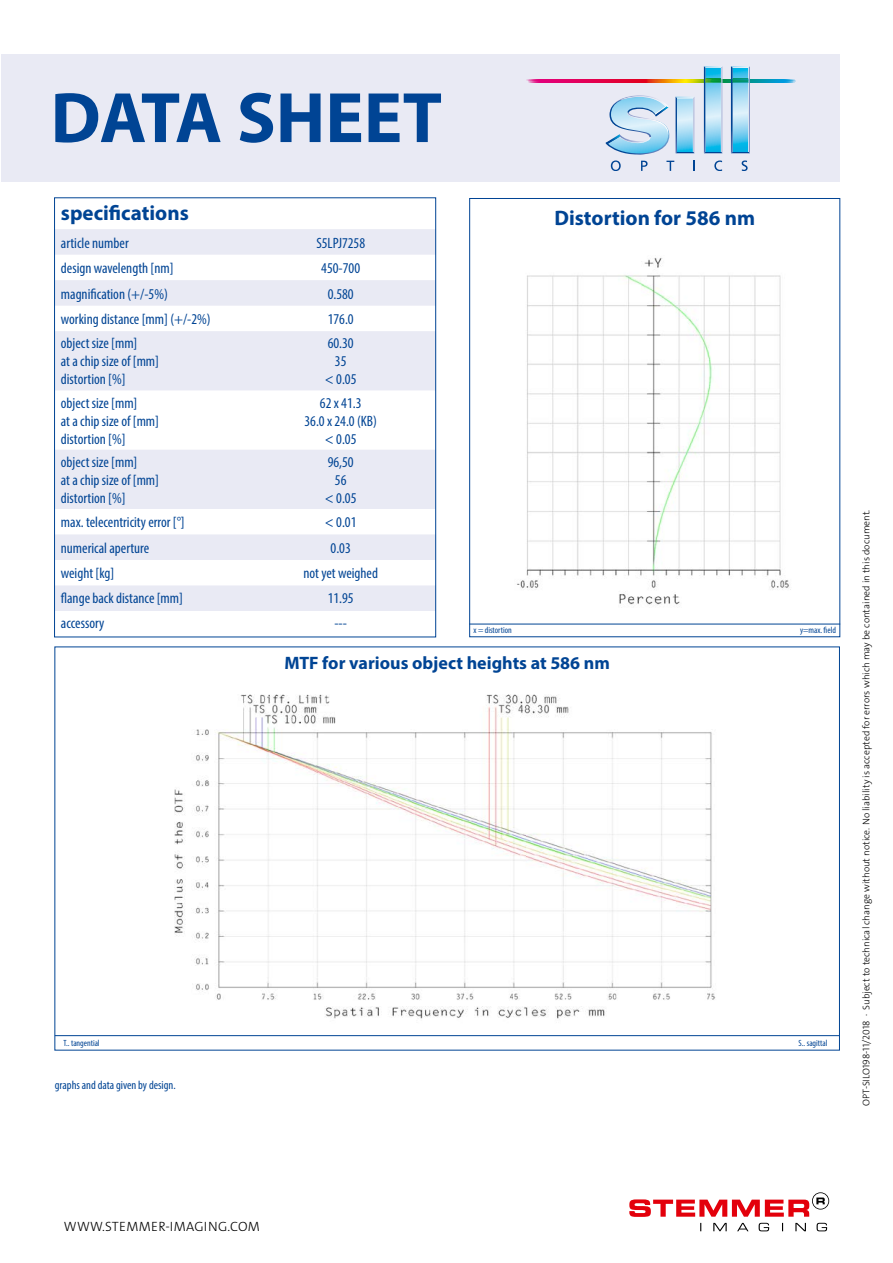
<style>
.page{position:relative;width:893px;height:1263px;background:#fff}
.page>*{position:absolute;margin:0;border:0;box-sizing:border-box;transform-origin:0 0}
.t1{font:700 72px "Myriad Pro";color:#004494}
.t2{font:700 21px "Myriad Pro";color:#004494}
.t3{font:700 18px "Myriad Pro";color:#004494}
.t4{font:condensed 15px/18px "Myriad Pro";color:#004494}
.t5{font:13.5px "The Sans LP3 Lig";letter-spacing:.025em;color:#000}
.t6{font:condensed 12px "Myriad Pro";color:#004494}
.t7{font:9.75px "The Sans LP3 Lig";color:#000}
.t8{font:condensed 9px "Myriad Pro";color:#004494}
</style>
<div class="page">
<svg style="left:56px;top:229px;width:378px;height:382px;fill:#e9eaf4"></svg>
<div style="left:1px;top:54px;width:839px;height:128px;background:#e9eaf4"></div>
<svg style="left:527px;top:79px;width:262px;height:1px"></svg>
<svg style="left:528px;top:82px;width:266px;height:1px"></svg>
<svg style="left:528px;top:81px;width:265px;height:1px"></svg>
<svg style="left:526px;top:80px;width:269px;height:1px"></svg>
<svg style="left:605px;top:66px;width:145px;height:105px"></svg>
<img style="left:517px;top:258px;width:274px;height:347px">
<hr style="left:469px;top:624px;width:371px;height:1px;background:#004494">
<hr style="left:55px;top:1035px;width:784px;height:1px;background:#004494">
<img style="left:174px;top:694px;width:542px;height:325px">
<svg style="left:629px;top:1192px;width:200px;height:39px"></svg>
<h1 class="t1" style="left:51px;top:71px;width:393px">DATA SHEET</h1>
<h2 class="t2" style="left:61px;top:199px;width:129px">specifications</h2>
<p class="t4" style="left:61px;top:233px;width:69px">article number</p>
<p class="t4" style="left:316px;top:233px;width:50px">S5LPJ7258</p>
<p class="t4" style="left:61px;top:259px;width:114px">design wavelength [nm]</p>
<p class="t4" style="left:321px;top:259px;width:40px">450-700</p>
<p class="t4" style="left:61px;top:284px;width:108px">magnification (+/-5%)</p>
<p class="t4" style="left:328px;top:284px;width:28px">0.580</p>
<p class="t4" style="left:61px;top:310px;width:151px">working distance [mm] (+/-2%)</p>
<p class="t4" style="left:328px;top:310px;width:28px">176.0</p>
<p class="t4" style="left:61px;top:334px;width:100px">object size [mm]<br>at a chip size of [mm] distortion [%]</p>
<p class="t4" style="left:325px;top:334px;width:33px;text-align:center">60.30<br>35<br>&lt; 0.05</p>
<p class="t4" style="left:61px;top:394px;width:100px">object size [mm]<br>at a chip size of [mm] distortion [%]</p>
<p class="t4" style="left:304px;top:394px;width:74px;text-align:center">62 x 41.3<br>36.0 x 24.0 (KB) &lt; 0.05</p>
<p class="t4" style="left:61px;top:453px;width:100px">object size [mm]<br>at a chip size of [mm] distortion [%]</p>
<p class="t4" style="left:325px;top:453px;width:33px;text-align:center">96,50<br>56<br>&lt; 0.05</p>
<p class="t4" style="left:61px;top:513px;width:125px">max. telecentricity error [°]</p>
<p class="t4" style="left:325px;top:513px;width:33px">&lt; 0.01</p>
<p class="t4" style="left:61px;top:539px;width:90px">numerical aperture</p>
<p class="t4" style="left:331px;top:539px;width:22px">0.03</p>
<p class="t4" style="left:61px;top:564px;width:55px">weight [kg]</p>
<p class="t4" style="left:303px;top:564px;width:76px">not yet weighed</p>
<p class="t4" style="left:61px;top:589px;width:124px">flange back distance [mm]</p>
<p class="t4" style="left:328px;top:589px;width:28px">11.95</p>
<p class="t4" style="left:61px;top:614px;width:45px">accessory</p>
<p class="t4" style="left:334px;top:614px;width:14px">---</p>
<h2 class="t2" style="left:554px;top:204px;width:202px">Distortion for 586 nm</h2>
<p class="t8" style="left:473px;top:625px;width:40px">x = distortion</p>
<p class="t8" style="left:800px;top:625px;width:37px">y=max. field</p>
<p class="t3" style="left:284px;top:651px;width:327px">MTF for various object heights at 586 nm</p>
<p class="t8" style="left:64px;top:1037px;width:38px">T.. tangential</p>
<p class="t8" style="left:799px;top:1037px;width:30px">S.. sagittal</p>
<p class="t6" style="left:55px;top:1077px;width:122px">graphs and data given by design.</p>
<p class="t7" style="left:860px;top:1106px;width:598px;rotate:-90deg">OPT-SILO198-11/2018 ∙ Subject to technical change without notice. No liability is accepted for errors which may be contained in this document.</p>
<p class="t5" style="left:64px;top:1218px;width:197px">WWW.STEMMER-IMAGING.COM</p>
</div>
